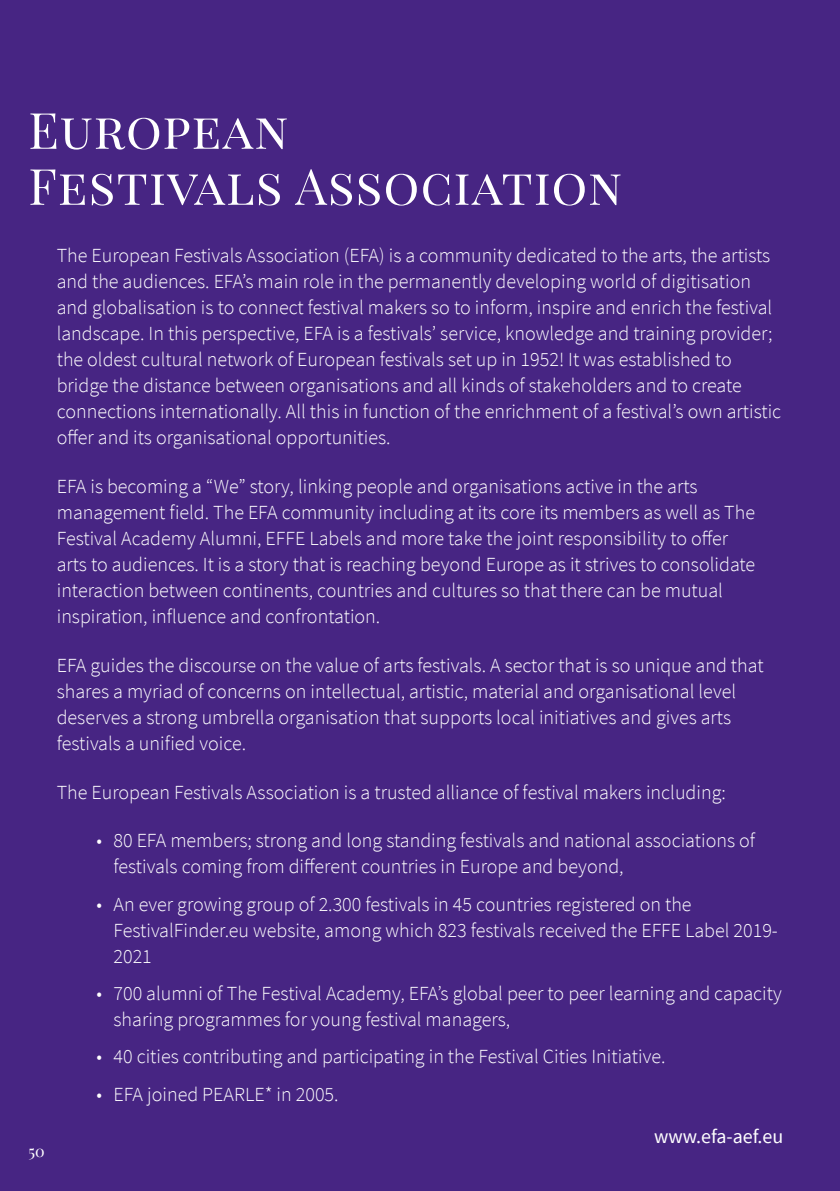
<style>
.page{position:relative;width:840px;height:1191px;background:#fff}
.page>*{position:absolute;margin:0;border:0;box-sizing:border-box;transform-origin:0 0}
.t1{font:50px/56px "Playfair Display";letter-spacing:.075em;color:#fff}
.t2{font:300 20px/26px "Source Sans Pro";color:#fff}
.t3{font:20px "Source Sans Pro";color:#fff}
.t4{font:16px "Playfair Display";color:#fff}
</style>
<div class="page">
<div style="left:0;top:0;width:839px;height:1191px;background:#472583"></div>
<h1 class="t1" style="left:28px;top:102px;width:595px">European<br>Festivals Association</h1>
<p class="t4" style="left:28px;top:1145px;width:18px">50</p>
<p class="t2" style="left:57px;top:244px;width:725px">The European Festivals Association (EFA) is a community dedicated to the arts, the artists and the audiences. EFA’s main role in the permanently developing world of digitisation and globalisation is to connect festival makers so to inform, inspire and enrich the festival landscape. In this perspective, EFA is a festivals’ service, knowledge and training provider; the oldest cultural network of European festivals set up in 1952! It was established to bridge the distance between organisations and all kinds of stakeholders and to create connections internationally. All this in function of the enrichment of a festival’s own artistic offer and its organisational opportunities.</p>
<p class="t2" style="left:57px;top:475px;width:699px">EFA is becoming a “We” story, linking people and organisations active in the arts management field. The EFA community including at its core its members as well as The Festival Academy Alumni, EFFE Labels and more take the joint responsibility to offer arts to audiences. It is a story that is reaching beyond Europe as it strives to consolidate interaction between continents, countries and cultures so that there can be mutual inspiration, influence and confrontation.</p>
<p class="t2" style="left:57px;top:653px;width:708px">EFA guides the discourse on the value of arts festivals. A sector that is so unique and that shares a myriad of concerns on intellectual, artistic, material and organisational level deserves a strong umbrella organisation that supports local initiatives and gives arts festivals a unified voice.</p>
<p class="t2" style="left:57px;top:780px;width:670px">The European Festivals Association is a trusted alliance of festival makers including:</p>
<p class="t2" style="left:113px;top:829px;width:642px;text-indent:-17px">• 80 EFA members; strong and long standing festivals and national associations of festivals coming from different countries in Europe and beyond,</p>
<p class="t2" style="left:113px;top:892px;width:665px;text-indent:-17px">• An ever growing group of 2.300 festivals in 45 countries registered on the<br>FestivalFinder.eu website, among which 823 festivals received the EFFE Label 2019-<br>2021</p>
<p class="t2" style="left:113px;top:981px;width:669px;text-indent:-17px">• 700 alumni of The Festival Academy, EFA’s global peer to peer learning and capacity sharing programmes for young festival managers,</p>
<p class="t2" style="left:96px;top:1045px;width:570px">• 40 cities contributing and participating in the Festival Cities Initiative.</p>
<p class="t2" style="left:96px;top:1082px;width:243px">• EFA joined PEARLE* in 2005.</p>
<p class="t3" style="left:653px;top:1128px;width:131px">www.efa-aef.eu</p>
</div>
